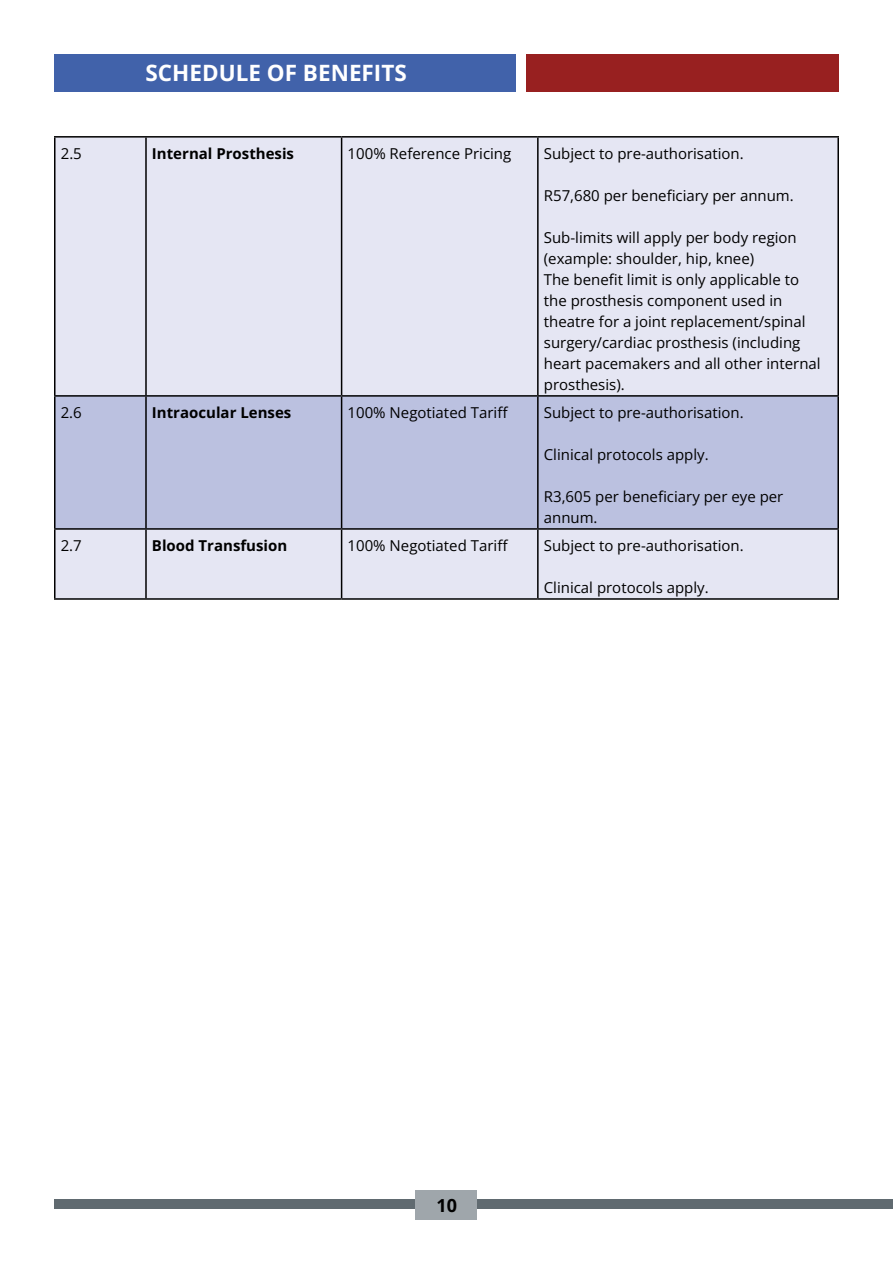
<style>
.page{position:relative;width:893px;height:1263px;background:#fff}
.page>*{position:absolute;margin:0;border:0;box-sizing:border-box;transform-origin:0 0}
.t1{font:700 22.5px "Open Sans";color:#fff}
.t2{font:700 18px "Open Sans";color:#000}
.t3{font:15px/21px "Open Sans";color:#000}
.t4{font:700 15px "Open Sans";color:#000}
</style>
<div class="page">
<div style="left:54px;top:54px;width:461px;height:37px;background:#4162aa"></div>
<div style="left:526px;top:54px;width:313px;height:37px;background:#982020"></div>
<div style="left:54px;top:1200px;width:839px;height:9px;background:#606a70"></div>
<div style="left:416px;top:1190px;width:61px;height:29px;background:#9fa6ab"></div>
<div style="left:56px;top:138px;width:781px;height:460px;background:#e5e6f3"></div>
<div style="left:56px;top:397px;width:781px;height:131px;background:#bbc1e0"></div>
<hr style="left:54px;top:136px;width:92px;height:2px;background:#000">
<hr style="left:54px;top:138px;width:2px;height:257px;background:#000">
<hr style="left:146px;top:136px;width:196px;height:2px;background:#000">
<hr style="left:145px;top:138px;width:2px;height:257px;background:#000">
<hr style="left:342px;top:136px;width:196px;height:2px;background:#000">
<hr style="left:341px;top:138px;width:1px;height:257px;background:#000">
<hr style="left:538px;top:136px;width:301px;height:2px;background:#000">
<hr style="left:537px;top:138px;width:2px;height:257px;background:#000">
<hr style="left:837px;top:138px;width:2px;height:257px;background:#000">
<hr style="left:54px;top:395px;width:92px;height:2px;background:#000">
<hr style="left:54px;top:397px;width:2px;height:131px;background:#000">
<hr style="left:146px;top:395px;width:196px;height:2px;background:#000">
<hr style="left:145px;top:397px;width:2px;height:131px;background:#000">
<hr style="left:342px;top:395px;width:196px;height:2px;background:#000">
<hr style="left:341px;top:397px;width:1px;height:131px;background:#000">
<hr style="left:538px;top:395px;width:301px;height:2px;background:#000">
<hr style="left:537px;top:397px;width:2px;height:131px;background:#000">
<hr style="left:837px;top:397px;width:2px;height:131px;background:#000">
<hr style="left:54px;top:528px;width:92px;height:2px;background:#000">
<hr style="left:54px;top:530px;width:2px;height:68px;background:#000">
<hr style="left:146px;top:528px;width:196px;height:2px;background:#000">
<hr style="left:145px;top:530px;width:2px;height:68px;background:#000">
<hr style="left:342px;top:528px;width:196px;height:2px;background:#000">
<hr style="left:341px;top:530px;width:1px;height:68px;background:#000">
<hr style="left:538px;top:528px;width:301px;height:2px;background:#000">
<hr style="left:537px;top:530px;width:2px;height:68px;background:#000">
<hr style="left:837px;top:530px;width:2px;height:68px;background:#000">
<hr style="left:54px;top:598px;width:92px;height:2px;background:#000">
<hr style="left:146px;top:598px;width:196px;height:2px;background:#000">
<hr style="left:342px;top:598px;width:196px;height:2px;background:#000">
<hr style="left:538px;top:598px;width:301px;height:2px;background:#000">
<h1 class="t1" style="left:145px;top:57px;width:263px">SCHEDULE OF BENEFITS</h1>
<p class="t3" style="left:61px;top:143px;width:23px">2.5</p>
<p class="t4" style="left:152px;top:143px;width:144px">Internal Prosthesis</p>
<p class="t3" style="left:348px;top:143px;width:165px">100% Reference Pricing</p>
<p class="t3" style="left:544px;top:143px;width:201px">Subject to pre-authorisation.</p>
<p class="t3" style="left:544px;top:185px;width:251px">R57,680 per beneficiary per annum.</p>
<p class="t3" style="left:544px;top:227px;width:278px">Sub-limits will apply per body region (example: shoulder, hip, knee)<br>The benefit limit is only applicable to the prosthesis component used in theatre for a joint replacement/spinal surgery/cardiac prosthesis (including heart pacemakers and all other internal prosthesis).</p>
<p class="t3" style="left:61px;top:402px;width:23px">2.6</p>
<p class="t4" style="left:152px;top:402px;width:141px">Intraocular Lenses</p>
<p class="t3" style="left:348px;top:402px;width:162px">100% Negotiated Tariff</p>
<p class="t3" style="left:544px;top:402px;width:201px">Subject to pre-authorisation.</p>
<p class="t3" style="left:544px;top:444px;width:166px">Clinical protocols apply.</p>
<p class="t3" style="left:544px;top:486px;width:241px">R3,605 per beneficiary per eye per annum.</p>
<p class="t3" style="left:61px;top:535px;width:23px">2.7</p>
<p class="t4" style="left:152px;top:535px;width:137px">Blood Transfusion</p>
<p class="t3" style="left:348px;top:535px;width:162px">100% Negotiated Tariff</p>
<p class="t3" style="left:544px;top:535px;width:201px">Subject to pre-authorisation.</p>
<p class="t3" style="left:544px;top:577px;width:166px">Clinical protocols apply.</p>
<p class="t2" style="left:437px;top:1193px;width:22px">10</p>
</div>
